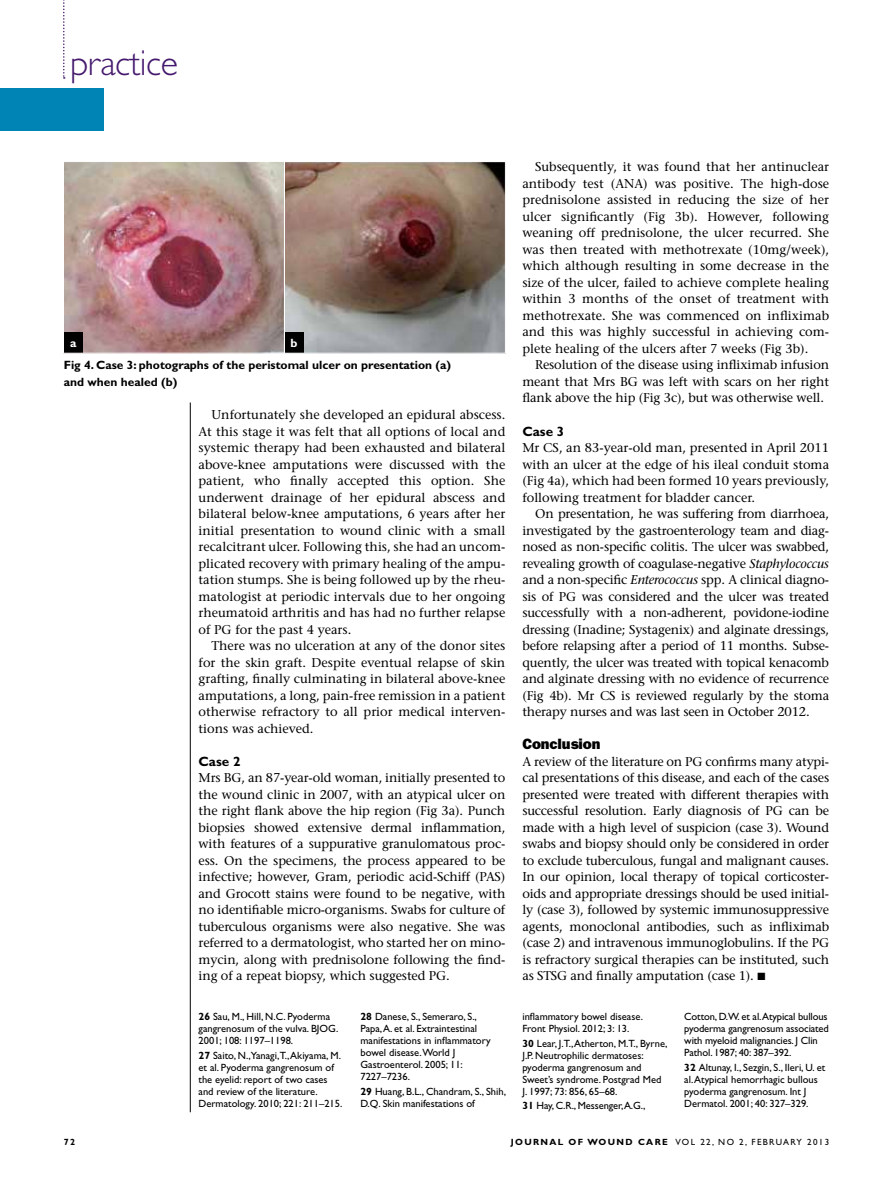
<style>
.page{position:relative;width:893px;height:1191px;background:#fff}
.page>*{position:absolute;margin:0;border:0;box-sizing:border-box;transform-origin:0 0}
.t1{font:300 36px "Gill Sans Std";letter-spacing:-.015em;color:#45196e}
.t2{font:15px "ITC Franklin Gothic Std Hvy";letter-spacing:-.01em;color:#000}
.t3{font:700 13.5px "Gill Sans Std";color:#000}
.t4{font:500 12.75px/16.5px "Stone Serif Std";color:#000;text-align:justify}
.t5{font:700 12px/16.5px "Gill Sans Std";color:#000}
.t6{font:700 12px "Gill Sans Std";color:#fff}
.t7{font:10.5px/12px "Gill Sans Std";color:#000}
.t8{font:9px "Gill Sans Std";letter-spacing:.15em;color:#000}
.t9{font:700 9px "Gill Sans Std";color:#000}
.s1{font-weight:700}
.s2{font-style:italic}
</style>
<div class="page">
<div style="left:0;top:89px;width:104px;height:42px;background:#0084b6"></div>
<svg style="left:63px;top:0;width:2px;height:79px"></svg>
<hr style="left:190px;top:402px;width:1px;height:710px;background:#000">
<img style="left:65px;top:163px;width:439px;height:188px">
<div style="left:64px;top:333px;width:19px;height:20px;background:#000"></div>
<div style="left:284px;top:333px;width:20px;height:20px;background:#000"></div>
<div style="left:63px;top:161px;width:222px;height:192px;border:1px solid #fff"></div>
<div style="left:284px;top:161px;width:222px;height:192px;border:1px solid #fff"></div>
<h1 class="t1" style="left:70px;top:43px;width:109px">practice</h1>
<p class="t6" style="left:70px;top:336px;width:8px">a</p>
<p class="t6" style="left:291px;top:336px;width:8px">b</p>
<p class="t5" style="left:64px;top:357px;width:389px">Fig 4. Case 3: photographs of the peristomal ulcer on presentation (a) and when healed (b)</p>
<p class="t4" style="left:199px;top:406px;width:308px;text-indent:13px">Unfortunately she developed an epidural abscess.<br>At this stage it was felt that all options of local and systemic therapy had been exhausted and bilateral above-knee amputations were discussed with the patient, who finally accepted this option. She underwent drainage of her epidural abscess and bilateral below-knee amputations, 6 years after her initial presentation to wound clinic with a small recalcitrant ulcer. Following this, she had an uncom&shy;plicated recovery with primary healing of the ampu&shy;tation stumps. She is being followed up by the rheu&shy;matologist at periodic intervals due to her ongoing rheumatoid arthritis and has had no further relapse of PG for the past 4 years.</p>
<p class="t4" style="left:199px;top:637px;width:308px;text-indent:13px">There was no ulceration at any of the donor sites for the skin graft. Despite eventual relapse of skin grafting, finally culminating in bilateral above-knee amputations, a long, pain-free remission in a patient otherwise refractory to all prior medical interven&shy;tions was achieved.</p>
<p class="t3" style="left:199px;top:753px;width:43px">Case 2</p>
<p class="t4" style="left:199px;top:769px;width:308px">Mrs BG, an 87-year-old woman, initially presented to the wound clinic in 2007, with an atypical ulcer on the right flank above the hip region (Fig 3a). Punch biopsies showed extensive dermal inflammation, with features of a suppurative granulomatous proc&shy;ess. On the specimens, the process appeared to be infective; however, Gram, periodic acid-Schiff (PAS) and Grocott stains were found to be negative, with no identifiable micro-organisms. Swabs for culture of tuberculous organisms were also negative. She was referred to a dermatologist, who started her on mino&shy;mycin, along with prednisolone following the find&shy;ing of a repeat biopsy, which suggested PG.</p>
<p class="t7" style="left:199px;top:1011px;width:141px"><span class="s1">26</span> Sau, M., Hill, N.C. Pyoderma gangrenosum of the vulva. BJOG.<br>2001; 108: 1197–1198.</p>
<p class="t7" style="left:199px;top:1049px;width:145px"><span class="s1">27</span> Saito, N.,Yanagi,T., Akiyama, M. et al. Pyoderma gangrenosum of the eyelid: report of two cases and review of the literature.<br>Dermatology. 2010; 221: 211–215.</p>
<p class="t7" style="left:360px;top:1011px;width:132px"><span class="s1">28</span> Danese, S., Semeraro, S.,<br>Papa, A. et al. Extraintestinal manifestations in inflammatory bowel disease.World J<br>Gastroenterol. 2005; 11:<br>7227–7236.</p>
<p class="t7" style="left:360px;top:1085px;width:147px"><span class="s1">29</span> Huang, B.L., Chandram, S., Shih,<br>D.Q. Skin manifestations of</p>
<p class="t4" style="left:522px;top:159px;width:308px;text-indent:13px">Subsequently, it was found that her antinuclear antibody test (ANA) was positive. The high-dose prednisolone assisted in reducing the size of her ulcer significantly (Fig 3b). However, following weaning off prednisolone, the ulcer recurred. She was then treated with methotrexate (10mg/week), which although resulting in some decrease in the size of the ulcer, failed to achieve complete healing within 3 months of the onset of treatment with methotrexate. She was commenced on infliximab and this was highly successful in achieving com&shy;plete healing of the ulcers after 7 weeks (Fig 3b).</p>
<p class="t4" style="left:522px;top:357px;width:308px;text-indent:13px">Resolution of the disease using infliximab infusion meant that Mrs BG was left with scars on her right flank above the hip (Fig 3c), but was otherwise well.</p>
<p class="t3" style="left:522px;top:423px;width:43px">Case 3</p>
<p class="t4" style="left:522px;top:439px;width:308px">Mr CS, an 83-year-old man, presented in April 2011 with an ulcer at the edge of his ileal conduit stoma (Fig 4a), which had been formed 10 years previously, following treatment for bladder cancer.</p>
<p class="t4" style="left:522px;top:505px;width:308px;text-indent:13px">On presentation, he was suffering from diarrhoea, investigated by the gastroenterology team and diag&shy;nosed as non-specific colitis. The ulcer was swabbed, revealing growth of coagulase-negative <span class="s2">Staphylococcus </span>and a non-specific <span class="s2">Enterococcus</span> spp. A clinical diagno&shy;sis of PG was considered and the ulcer was treated successfully with a non-adherent, povidone-iodine dressing (Inadine; Systagenix) and alginate dressings, before relapsing after a period of 11 months. Subse&shy;quently, the ulcer was treated with topical kenacomb and alginate dressing with no evidence of recurrence (Fig 4b). Mr CS is reviewed regularly by the stoma therapy nurses and was last seen in October 2012.</p>
<p class="t2" style="left:522px;top:735px;width:80px">Conclusion</p>
<p class="t4" style="left:522px;top:753px;width:308px">A review of the literature on PG confirms many atypi&shy;cal presentations of this disease, and each of the cases presented were treated with different therapies with successful resolution. Early diagnosis of PG can be made with a high level of suspicion (case 3). Wound swabs and biopsy should only be considered in order to exclude tuberculous, fungal and malignant causes.<br>In our opinion, local therapy of topical corticoster&shy;oids and appropriate dressings should be used initial&shy;ly (case 3), followed by systemic immunosuppressive agents, monoclonal antibodies, such as infliximab (case 2) and intravenous immunoglobulins. If the PG is refractory surgical therapies can be instituted, such as STSG and finally amputation (case 1). ■</p>
<p class="t7" style="left:522px;top:1011px;width:122px">inflammatory bowel disease.<br>Front Physiol. 2012; 3: 13.</p>
<p class="t7" style="left:522px;top:1037px;width:147px"><span class="s1">30</span> Lear, J.T., Atherton, M.T., Byrne,<br>J.P. Neutrophilic dermatoses: pyoderma gangrenosum and<br>Sweet’s syndrome. Postgrad Med<br>J. 1997; 73: 856, 65–68.</p>
<p class="t7" style="left:522px;top:1099px;width:124px"><span class="s1">31</span> Hay, C.R., Messenger,A.G.,</p>
<p class="t7" style="left:684px;top:1011px;width:146px">Cotton, D.W. et al.Atypical bullous pyoderma gangrenosum associated with myeloid malignancies. J Clin Pathol. 1987; 40: 387–392.</p>
<p class="t7" style="left:684px;top:1061px;width:143px"><span class="s1">32</span> Altunay, I., Sezgin, S., Ileri, U. et al. Atypical hemorrhagic bullous pyoderma gangrenosum. Int J<br>Dermatol. 2001; 40: 327–329.</p>
<p class="t9" style="left:64px;top:1136px;width:13px">72</p>
<p class="t8" style="left:511px;top:1137px;width:320px"><span class="s1">jour na l of wound ca r e</span> vol 22, no 2, Februa ry 2013</p>
</div>
